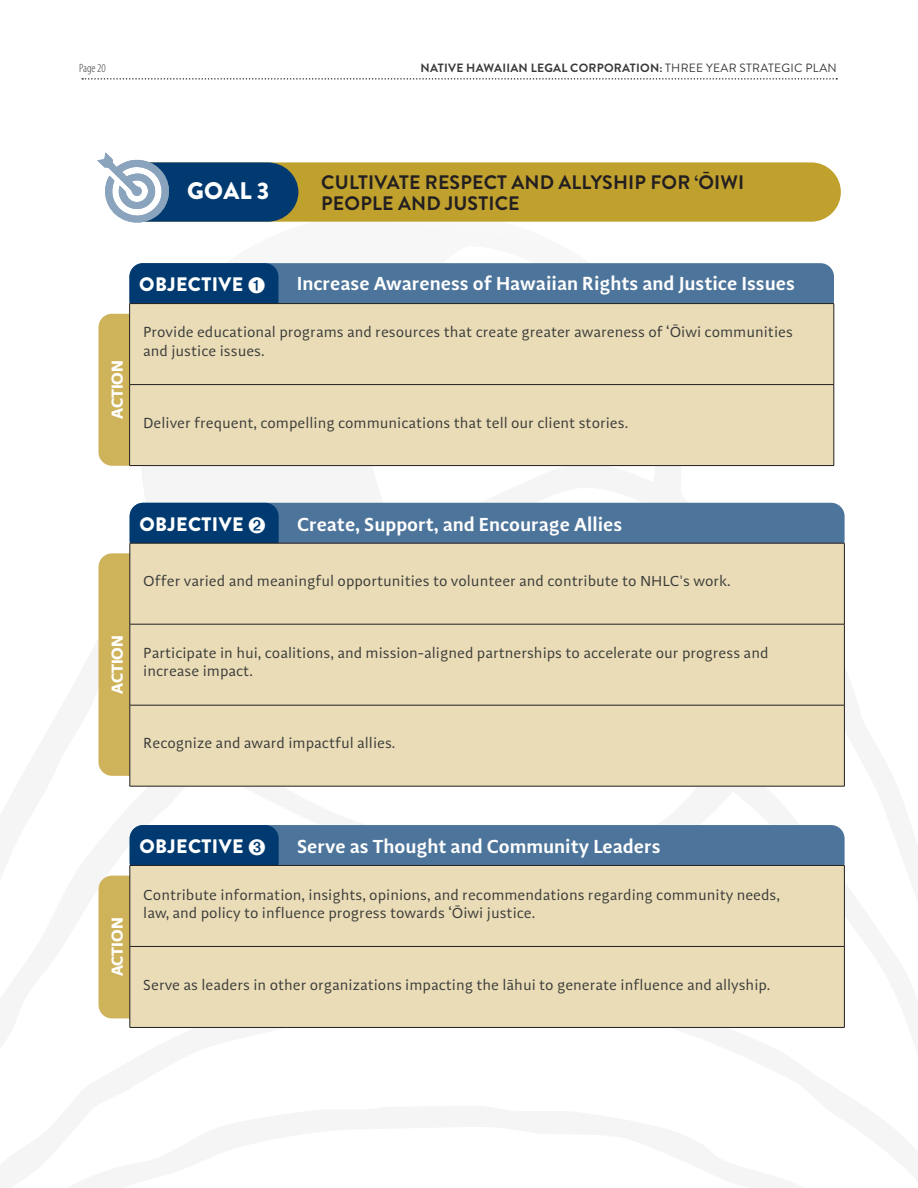
<style>
.page{position:relative;width:918px;height:1188px;background:#fff}
.page>*{position:absolute;margin:0;border:0;box-sizing:border-box;transform-origin:0 0}
.Heading-1{font:900 24px "Brandon Grotesque";color:#fff}
.Heading-2{font:600 19.5px "Adagio Sans";color:#fff}
.Heading-1-2{font:700 19.5px/21px "Brandon Grotesque";letter-spacing:.01em;color:#231f20}
.Heading-2-2{font:900 19.5px "Brandon Grotesque";letter-spacing:.02em;color:#fff}
.IndentList-3{font:700 16.5px "Adagio Sans";color:#fff}
.Text-1{font:15px/18px "Adagio Sans";color:#3a3b39}
.t1{font:700 12px "Brandon Grotesque";letter-spacing:.02em;color:#3a3b39}
.t2{font:300 condensed 12px "Myriad Pro";color:#3a3b39}
.s1{font-weight:400}
</style>
<div class="page">
<svg style="left:82px;top:78px;width:755px;height:2px"></svg>
<div style="left:99px;top:314px;width:59px;height:152px;background:#ceb35b;border-radius:14px"></div>
<div style="left:129px;top:263px;width:705px;height:51px;background:#4d759b;border-radius:14px"></div>
<div style="left:129px;top:263px;width:149px;height:51px;background:#003a70;border-radius:14px"></div>
<div style="left:130px;top:304px;width:704px;height:161px;background:#e9dcb7"></div>
<hr style="left:129px;top:304px;width:1px;height:80px;background:#231f20">
<hr style="left:834px;top:304px;width:1px;height:80px;background:#231f20">
<hr style="left:129px;top:385px;width:1px;height:80px;background:#231f20">
<hr style="left:834px;top:385px;width:1px;height:80px;background:#231f20">
<hr style="left:129px;top:303px;width:705px;height:1px;background:#231f20">
<hr style="left:129px;top:384px;width:705px;height:1px;background:#231f20">
<hr style="left:129px;top:465px;width:705px;height:1px;background:#231f20">
<div style="left:99px;top:553px;width:59px;height:223px;background:#ceb35b;border-radius:14px"></div>
<div style="left:130px;top:503px;width:715px;height:50px;background:#4d759b;border-radius:14px"></div>
<div style="left:130px;top:503px;width:149px;height:50px;background:#003a70;border-radius:14px"></div>
<div style="left:131px;top:544px;width:713px;height:242px;background:#e9dcb7"></div>
<hr style="left:130px;top:543px;width:715px;height:1px;background:#231f20">
<hr style="left:130px;top:543px;width:1px;height:81px;background:#231f20">
<hr style="left:844px;top:543px;width:1px;height:81px;background:#231f20">
<hr style="left:130px;top:624px;width:715px;height:1px;background:#231f20">
<hr style="left:130px;top:624px;width:1px;height:81px;background:#231f20">
<hr style="left:844px;top:624px;width:1px;height:81px;background:#231f20">
<hr style="left:130px;top:705px;width:715px;height:1px;background:#231f20">
<hr style="left:130px;top:705px;width:1px;height:81px;background:#231f20">
<hr style="left:844px;top:705px;width:1px;height:81px;background:#231f20">
<hr style="left:130px;top:786px;width:715px;height:1px;background:#231f20">
<div style="left:99px;top:876px;width:59px;height:142px;background:#ceb35b;border-radius:14px"></div>
<div style="left:130px;top:825px;width:715px;height:51px;background:#4d759b;border-radius:14px"></div>
<div style="left:130px;top:825px;width:149px;height:51px;background:#003a70;border-radius:14px"></div>
<div style="left:131px;top:866px;width:713px;height:161px;background:#e9dcb7"></div>
<hr style="left:130px;top:865px;width:715px;height:1px;background:#231f20">
<hr style="left:130px;top:866px;width:1px;height:80px;background:#231f20">
<hr style="left:844px;top:866px;width:1px;height:80px;background:#231f20">
<hr style="left:130px;top:946px;width:715px;height:1px;background:#231f20">
<hr style="left:130px;top:947px;width:1px;height:80px;background:#231f20">
<hr style="left:844px;top:947px;width:1px;height:80px;background:#231f20">
<hr style="left:130px;top:1027px;width:715px;height:1px;background:#231f20">
<svg style="left:97px;top:152px;width:744px;height:71px"></svg>
<p class="t2" style="left:79px;top:61px;width:28px">Page 20</p>
<p class="t1" style="left:421px;top:59px;width:418px">NATIVE HAWAIIAN LEGAL CORPORATION: <span class="s1">THREE YEAR STRATEGIC PLAN</span></p>
<p class="Heading-1" style="left:187px;top:174px;width:84px">GOAL 3</p>
<p class="Heading-1-2" style="left:321px;top:172px;width:424px">CULTIVATE RESPECT AND ALLYSHIP FOR ‘ŌIWI<br>PEOPLE AND JUSTICE</p>
<p class="IndentList-3" style="left:106px;top:419px;width:60px;rotate:-90deg">ACTION</p>
<p class="Heading-2" style="left:297px;top:271px;width:500px">Increase Awareness of Hawaiian Rights and Justice Issues</p>
<p class="Text-1" style="left:143px;top:322px;width:651px;line-height:19.5px">Provide educational programs and resources that create greater awareness of ‘Ōiwi communities and justice issues.</p>
<p class="Heading-2-2" style="left:139px;top:271px;width:128px">OBJECTIVE ➊</p>
<p class="Text-1" style="left:143px;top:414px;width:487px">Deliver frequent, compelling communications that tell our client stories.</p>
<p class="Heading-2-2" style="left:139px;top:511px;width:128px">OBJECTIVE ➋</p>
<p class="Heading-2" style="left:297px;top:512px;width:327px">Create, Support, and Encourage Allies</p>
<p class="Text-1" style="left:143px;top:572px;width:589px">Offer varied and meaningful opportunities to volunteer and contribute to NHLC's work.</p>
<p class="IndentList-3" style="left:106px;top:694px;width:60px;rotate:-90deg">ACTION</p>
<p class="Text-1" style="left:143px;top:644px;width:627px">Participate in hui, coalitions, and mission-aligned partnerships to accelerate our progress and increase impact.</p>
<p class="Text-1" style="left:143px;top:734px;width:254px">Recognize and award impactful allies.</p>
<p class="IndentList-3" style="left:106px;top:976px;width:60px;rotate:-90deg">ACTION</p>
<p class="Heading-2-2" style="left:139px;top:833px;width:128px">OBJECTIVE ➌</p>
<p class="Heading-2" style="left:297px;top:833px;width:365px">Serve as Thought and Community Leaders</p>
<p class="Text-1" style="left:143px;top:886px;width:638px">Contribute information, insights, opinions, and recommendations regarding community needs, law, and policy to influence progress towards ‘Ōiwi justice.</p>
<p class="Text-1" style="left:143px;top:976px;width:629px">Serve as leaders in other organizations impacting the lāhui to generate influence and allyship.</p>
</div>
